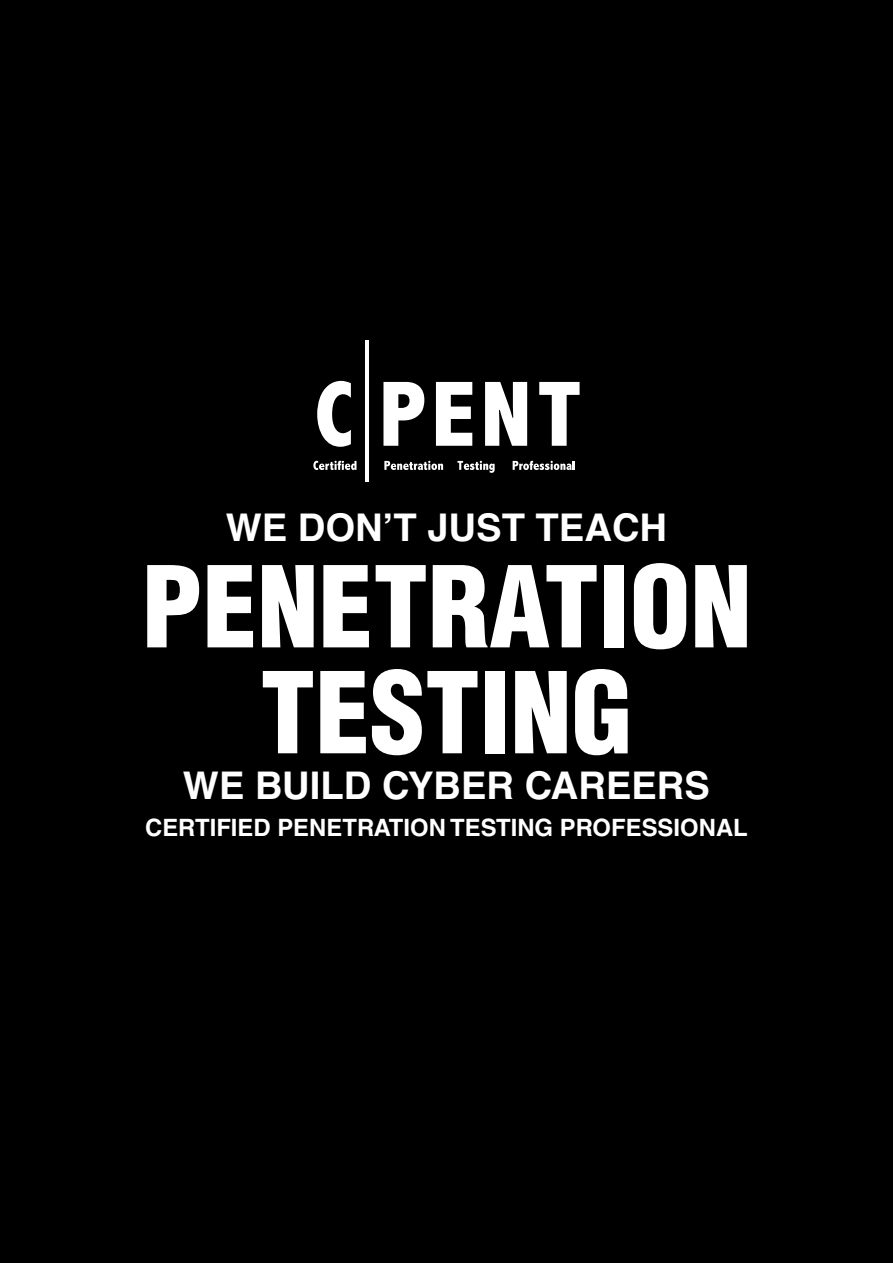
<style>
.page{position:relative;width:893px;height:1263px;background:#000}
.page>*{position:absolute;margin:0;border:0;box-sizing:border-box;transform-origin:0 0}
.t1{font:900 condensed 109.8px/105.9px "Helvetica LT Std";color:#fff;text-align:center}
.t2{font:700 38.25px "Helvetica LT Std";color:#fff}
.t3{font:700 38.25px "Helvetica";color:#fff}
.t4{font:700 23.85px "Helvetica LT Std";color:#fff}
</style>
<div class="page">
<svg style="left:313px;top:461px;width:43px;height:9px"></svg>
<svg style="left:384px;top:461px;width:59px;height:9px"></svg>
<svg style="left:457px;top:461px;width:38px;height:12px"></svg>
<svg style="left:513px;top:461px;width:62px;height:9px"></svg>
<svg style="left:436px;top:382px;width:36px;height:64px"></svg>
<svg style="left:485px;top:382px;width:42px;height:64px;background:#d2d2d2"></svg>
<svg style="left:539px;top:382px;width:41px;height:64px"></svg>
<svg style="left:317px;top:381px;width:34px;height:66px"></svg>
<hr style="left:365px;top:340px;width:4px;height:142px;background:#fff">
<svg style="left:383px;top:382px;width:41px;height:64px"></svg>
<h2 class="t3" style="left:226px;top:497px;width:443px">WE DON’T JUST TEACH</h2>
<h1 class="t1" style="left:141px;top:553px;width:612px">PENETRATION<br>TESTING</h1>
<h2 class="t2" style="left:183px;top:762px;width:529px">WE BUILD CYBER CAREERS</h2>
<p class="t4" style="left:145px;top:813px;width:604px">CERTIFIED PENETRATION TESTING PROFESSIONAL</p>
</div>
